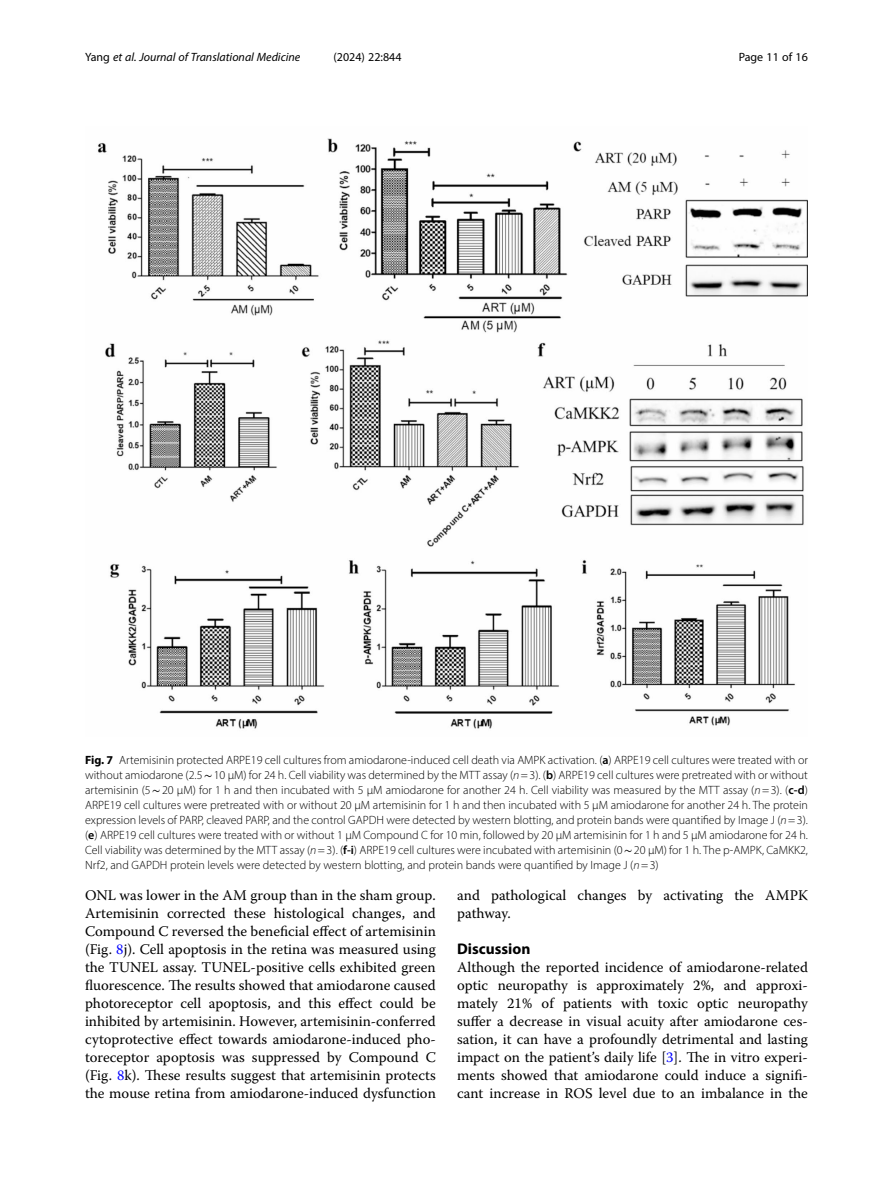
<style>
.page{position:relative;width:893px;height:1191px;background:#fff}
.page>*{position:absolute;margin:0;border:0;box-sizing:border-box;transform-origin:0 0}
.Head_1{font:700 15.45px "Myriad Pro";color:#000}
.Body_Text_Indent{font:14.7px/18px "Warnock Pro";color:#000;text-align:justify}
.Body_Text{font:14.7px/18px "Warnock Pro";color:#000;text-align:justify}
.Figure_Caption{font:300 12px/15px "Myriad Pro";color:#000;text-align:justify}
.t1{font:italic 12px "Myriad Pro";color:#000}
.t2{font:12px "Myriad Pro";color:#000}
.s1{font-style:normal}
.s2{font-weight:700}
.s3{font-weight:600}
.s4{font-family:"STIX";font-weight:400}
.s5{font-style:italic}
.s6{color:#00f}
</style>
<div class="page">
<img style="left:97px;top:138px;width:711px;height:591px">
<p class="t1" style="left:85px;top:50px;width:217px"><span class="s1">Yang</span> et al. Journal of Translational Medicine</p>
<p class="t2" style="left:333px;top:50px;width:70px">(2024) 22:844</p>
<p class="t2" style="left:739px;top:50px;width:71px">Page 11 of 16</p>
<p class="Figure_Caption" style="left:85px;top:752px;width:724px"><span class="s2">Fig. 7</span> Artemisinin protected ARPE19 cell cultures from amiodarone-induced cell death via AMPK activation. (<span class="s3">a</span>) ARPE19 cell cultures were treated with or without amiodarone (2.5<span class="s4">∼</span>10 µM) for 24 h. Cell viability was determined by the MTT assay (<span class="s5">n</span>=3). (<span class="s3">b</span>) ARPE19 cell cultures were pretreated with or without artemisinin (5<span class="s4">∼</span>20 µM) for 1 h and then incubated with 5 µM amiodarone for another 24 h. Cell viability was measured by the MTT assay (<span class="s5">n</span>=3). (<span class="s3">c-d</span>)<br>ARPE19 cell cultures were pretreated with or without 20 µM artemisinin for 1 h and then incubated with 5 µM amiodarone for another 24 h. The protein expression levels of PARP, cleaved PARP, and the control GAPDH were detected by western blotting, and protein bands were quantified by Image J (<span class="s5">n</span>=3). (<span class="s3">e</span>) ARPE19 cell cultures were treated with or without 1 µM Compound C for 10 min, followed by 20 µM artemisinin for 1 h and 5 µM amiodarone for 24 h.<br>Cell viability was determined by the MTT assay (<span class="s5">n</span>=3). (<span class="s3">f-i</span>) ARPE19 cell cultures were incubated with artemisinin (0<span class="s4">∼</span>20 µM) for 1 h. The p-AMPK, CaMKK2, Nrf2, and GAPDH protein levels were detected by western blotting, and protein bands were quantified by Image J (<span class="s5">n</span>=3)</p>
<p class="Body_Text_Indent" style="left:85px;top:886px;width:352px">ONL was lower in the AM group than in the sham group.<br>Artemisinin corrected these histological changes, and Compound C reversed the beneficial effect of artemisinin (Fig. <span class="s6">8</span>j). Cell apoptosis in the retina was measured using the TUNEL assay. TUNEL-positive cells exhibited green fluorescence. The results showed that amiodarone caused photoreceptor cell apoptosis, and this effect could be inhibited by artemisinin. However, artemisinin-conferred cytoprotective effect towards amiodarone-induced pho&shy;toreceptor apoptosis was suppressed by Compound C (Fig. <span class="s6">8</span>k). These results suggest that artemisinin protects the mouse retina from amiodarone-induced dysfunction</p>
<p class="Body_Text_Indent" style="left:457px;top:886px;width:352px">and pathological changes by activating the AMPK pathway.</p>
<p class="Head_1" style="left:457px;top:939px;width:75px">Discussion</p>
<p class="Body_Text" style="left:457px;top:958px;width:352px">Although the reported incidence of amiodarone-related optic neuropathy is approximately 2%, and approxi&shy;mately 21% of patients with toxic optic neuropathy suffer a decrease in visual acuity after amiodarone ces&shy;sation, it can have a profoundly detrimental and lasting impact on the patient’s daily life [<span class="s6">3</span>]. The in vitro experi&shy;ments showed that amiodarone could induce a signifi&shy;cant increase in ROS level due to an imbalance in the</p>
</div>
